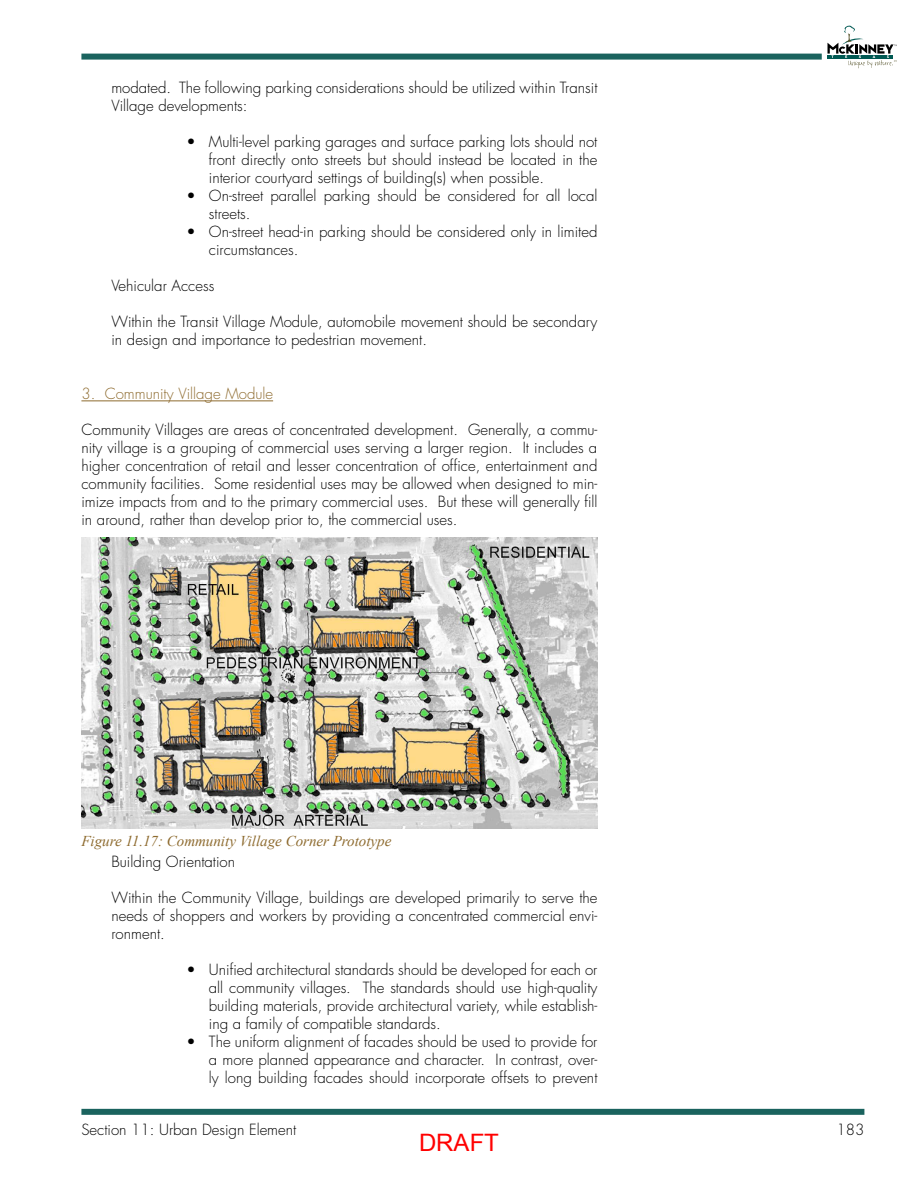
<style>
.page{position:relative;width:918px;height:1188px;background:#fff}
.page>*{position:absolute;margin:0;border:0;box-sizing:border-box;transform-origin:0 0}
.t1{font:24px "Arial";color:#f00}
.t2{font:300 15px/18px "Futura Std";color:#000;text-align:justify}
.t3{font:italic 15px "Times New Roman";color:#8e6b2f}
.t4{font:300 15px "Futura Std";color:#8e6b2f}
</style>
<div class="page">
<div style="left:81px;top:54px;width:741px;height:6px;background:#1a635e"></div>
<div style="left:81px;top:1109px;width:783px;height:6px;background:#1a635e"></div>
<hr style="left:827px;top:55px;width:66px;height:4px;background:#005953">
<svg style="left:828px;top:25px;width:69px;height:43px"></svg>
<hr style="left:81px;top:400px;width:192px;height:1px;background:#8e6b2f">
<img style="left:81px;top:538px;width:516px;height:290px">
<p class="t2" style="left:111px;top:79px;width:488px">modated. The following parking considerations should be utilized within Transit<br>Village developments:</p>
<p class="t2" style="left:209px;top:133px;width:390px;text-indent:-22px">• Multi-level parking garages and surface parking lots should not front directly onto streets but should instead be located in the interior courtyard settings of building(s) when possible.</p>
<p class="t2" style="left:209px;top:187px;width:390px;text-indent:-22px">• On-street parallel parking should be considered for all local streets.</p>
<p class="t2" style="left:209px;top:223px;width:390px;text-indent:-22px">• On-street head-in parking should be considered only in limited circumstances.</p>
<p class="t2" style="left:111px;top:277px;width:104px">Vehicular Access</p>
<p class="t2" style="left:111px;top:313px;width:487px">Within the Transit Village Module, automobile movement should be secondary in design and importance to pedestrian movement.</p>
<p class="t4" style="left:81px;top:385px;width:193px">3. Community Village Module</p>
<p class="t2" style="left:81px;top:421px;width:518px">Community Villages are areas of concentrated development. Generally, a commu&shy;nity village is a grouping of commercial uses serving a larger region. It includes a higher concentration of retail and lesser concentration of office, entertainment and community facilities. Some residential uses may be allowed when designed to min&shy;imize impacts from and to the primary commercial uses. But these will generally fill in around, rather than develop prior to, the commercial uses.</p>
<p class="t3" style="left:81px;top:831px;width:311px">Figure 11.17: Community Village Corner Prototype</p>
<p class="t2" style="left:111px;top:853px;width:125px">Building Orientation</p>
<p class="t2" style="left:111px;top:889px;width:488px">Within the Community Village, buildings are developed primarily to serve the needs of shoppers and workers by providing a concentrated commercial envi&shy;ronment.</p>
<p class="t2" style="left:209px;top:961px;width:390px;text-indent:-22px">• Unified architectural standards should be developed for each or all community villages. The standards should use high-quality building materials, provide architectural variety, while establish&shy;ing a family of compatible standards.</p>
<p class="t2" style="left:209px;top:1033px;width:390px;text-indent:-22px">• The uniform alignment of facades should be used to provide for a more planned appearance and character. In contrast, over&shy;ly long building facades should incorporate offsets to prevent</p>
<p class="t2" style="left:81px;top:1121px;width:216px">Section 11: Urban Design Element</p>
<p class="t2" style="left:837px;top:1121px;width:29px">183</p>
<h1 class="t1" style="left:419px;top:1126px;width:81px">DRAFT</h1>
</div>
